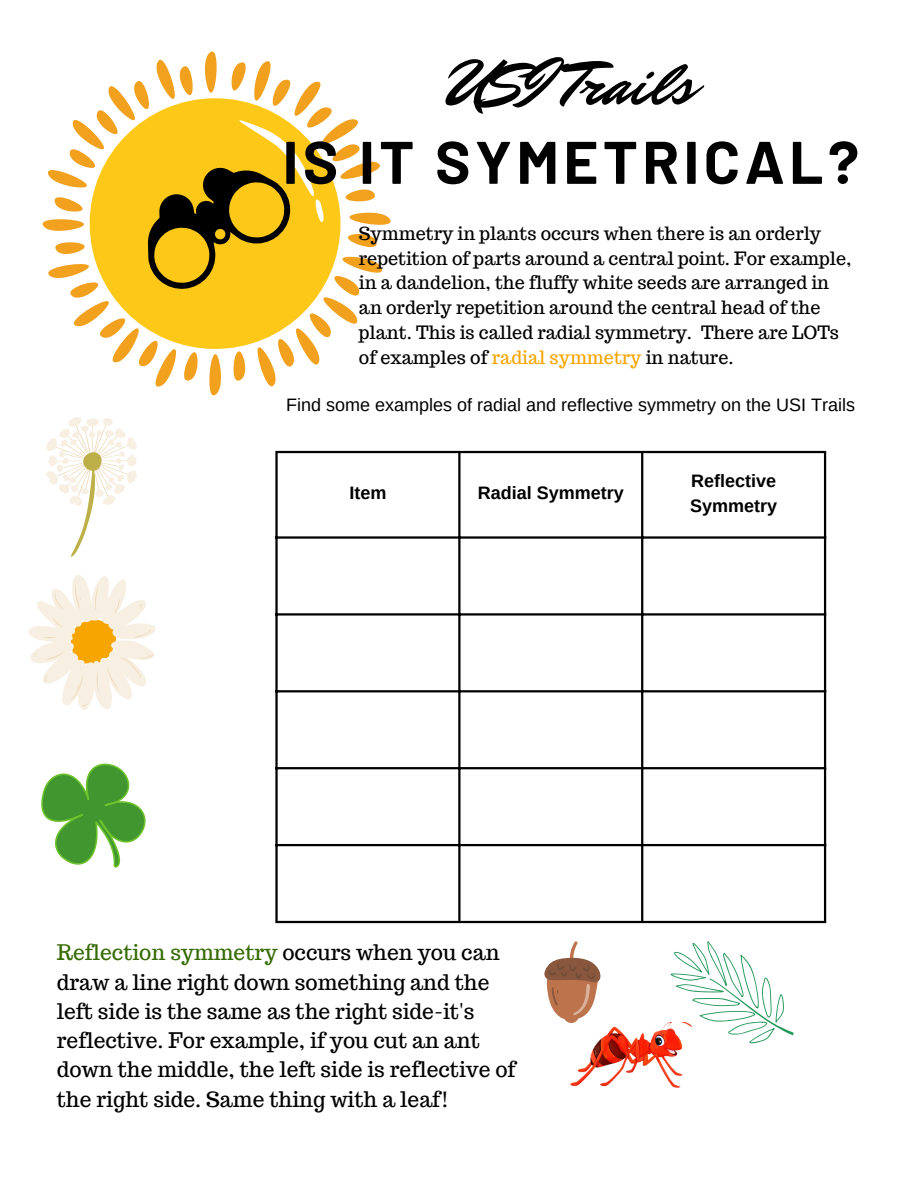
<style>
.page{position:relative;width:918px;height:1188px;background:#fff}
.page>*{position:absolute;margin:0;border:0;box-sizing:border-box;transform-origin:0 0}
.t1{font:64.5px "Mr Dafoe";color:#000}
.t2{font:700 60px "Barlow";letter-spacing:.075em;color:#000}
.t3{font:21px/29.2px "Trocchi";color:#000}
.t4{font:18px/24.8px "Trocchi";color:#000}
.t5{font:18px "Arimo";color:#000}
.t6{font:700 18px/24.8px "Arimo";color:#000}
.s1{color:#f7a500}
.s2{color:#366b04}
</style>
<div class="page">
<svg style="left:42px;top:51px;width:349px;height:345px"></svg>
<svg style="left:118px;top:106px;width:208px;height:202px;background:#dcb124"></svg>
<svg style="left:46px;top:417px;width:91px;height:140px"></svg>
<svg style="left:29px;top:575px;width:127px;height:135px"></svg>
<svg style="left:41px;top:763px;width:105px;height:105px"></svg>
<hr style="left:275px;top:453px;width:3px;height:468px;background:#000">
<hr style="left:458px;top:453px;width:2px;height:468px;background:#000">
<hr style="left:641px;top:453px;width:2px;height:468px;background:#000">
<hr style="left:824px;top:453px;width:2px;height:468px;background:#000">
<hr style="left:275px;top:451px;width:551px;height:2px;background:#000">
<hr style="left:275px;top:536px;width:551px;height:3px;background:#000">
<hr style="left:275px;top:613px;width:551px;height:3px;background:#000">
<hr style="left:275px;top:690px;width:551px;height:2px;background:#000">
<hr style="left:275px;top:767px;width:551px;height:2px;background:#000">
<hr style="left:275px;top:844px;width:551px;height:2px;background:#000">
<hr style="left:275px;top:921px;width:551px;height:2px;background:#000">
<img style="left:571px;top:1023px;width:112px;height:64px">
<svg style="left:670px;top:941px;width:124px;height:102px"></svg>
<svg style="left:544px;top:941px;width:57px;height:82px"></svg>
<p class="t1" style="left:449px;top:40px;width:246px">USI Trails</p>
<p class="t2" style="left:283px;top:124px;width:578px">IS IT SYMETRICAL?</p>
<p class="t4" style="left:359px;top:221px;width:494px">Symmetry in plants occurs when there is an orderly repetition of parts around a central point. For example, in a dandelion, the fluffy white seeds are arranged in an orderly repetition around the central head of the plant. This is called radial symmetry. There are LOTs of examples of <span class="s1">radial symmetry</span> in nature.</p>
<p class="t5" style="left:286px;top:395px;width:570px">Find some examples of radial and reflective symmetry on the USI Trails</p>
<p class="t6" style="left:349px;top:481px;width:38px">Item</p>
<p class="t6" style="left:478px;top:481px;width:147px">Radial Symmetry</p>
<p class="t6" style="left:690px;top:468px;width:89px">Reflective<br>Symmetry</p>
<p class="t3" style="left:57px;top:938px;width:460px"><span class="s2">Reflection symmetry</span> occurs when you can draw a line right down something and the left side is the same as the right side-it's reflective. For example, if you cut an ant down the middle, the left side is reflective of the right side. Same thing with a leaf!</p>
</div>
